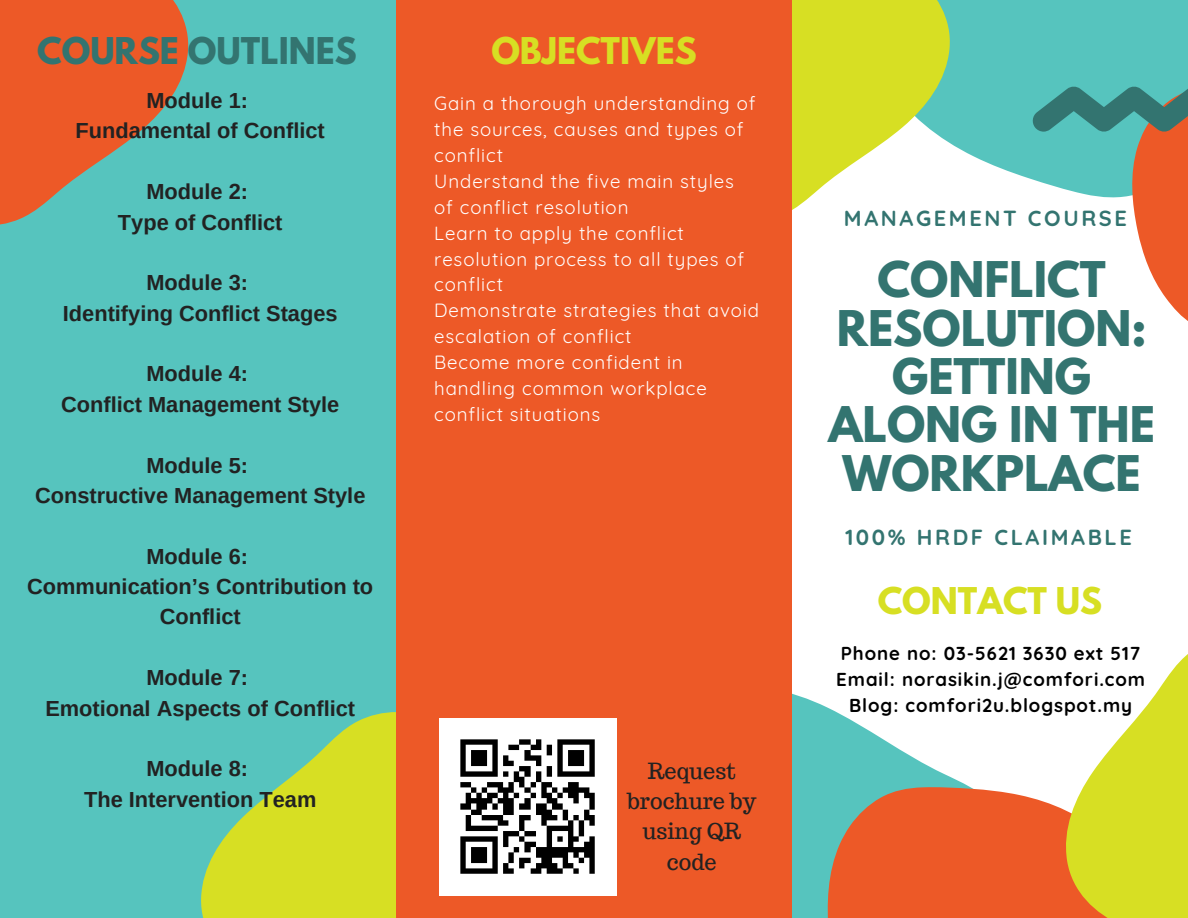
<style>
.page{position:relative;width:1188px;height:918px;background:#fff}
.page>*{position:absolute;margin:0;border:0;box-sizing:border-box;transform-origin:0 0}
.t1{font:700 43.65px/48.3px "League Spartan";color:#337470;text-align:center}
.t2{font:700 32.7px "League Spartan";color:#d7df23}
.t3{font:700 32.7px "League Spartan";color:#337470}
.t4{font:700 21.75px/30.3px "Arimo";color:#222;text-align:center}
.t5{font:700 21.75px "Quicksand";letter-spacing:.12em;color:#337470}
.t6{font:21.75px/30.3px "Trocchi";color:#222;text-align:center}
.t7{font:18.75px/25.8px "Quicksand";letter-spacing:.05em;color:#fff}
.t8{font:700 18.75px/25.8px "Quicksand";letter-spacing:.05em;color:#000;text-align:center}
</style>
<div class="page">
<div style="left:982px;top:0;width:206px;height:180px;background:#56c4be"></div>
<svg style="left:792px;top:0;width:190px;height:210px;fill:#d7df23"></svg>
<svg style="left:792px;top:693px;width:42px;height:18px"></svg>
<svg style="left:792px;top:711px;width:255px;height:207px"></svg>
<svg style="left:1047px;top:654px;width:141px;height:264px;fill:#d7df23"></svg>
<div style="left:0;top:0;width:397px;height:918px;background:#56c4be"></div>
<svg style="left:201px;top:712px;width:195px;height:206px;fill:#d7df23"></svg>
<div style="left:396px;top:0;width:396px;height:918px;background:#ed5927"></div>
<svg style="left:0;top:0;width:189px;height:225px;fill:#ed5927"></svg>
<svg style="left:1033px;top:43px;width:155px;height:278px"></svg>
<img style="left:440px;top:719px;width:176px;height:177px">
<h2 class="t3" style="left:37px;top:34px;width:321px">COURSE OUTLINES</h2>
<p class="t4" style="left:76px;top:85px;width:251px">Module 1:<br>Fundamental of Conflict</p>
<p class="t4" style="left:118px;top:176px;width:166px">Module 2:<br>Type of Conflict</p>
<p class="t4" style="left:63px;top:268px;width:276px">Module 3:<br>Identifying Conflict Stages</p>
<p class="t4" style="left:61px;top:359px;width:280px">Module 4:<br>Conflict Management Style</p>
<p class="t4" style="left:35px;top:450px;width:332px">Module 5:<br>Constructive Management Style</p>
<p class="t4" style="left:27px;top:541px;width:348px">Module 6:<br>Communication’s Contribution to<br>Conflict</p>
<p class="t4" style="left:45px;top:662px;width:311px">Module 7:<br>Emotional Aspects of Conflict</p>
<p class="t4" style="left:84px;top:754px;width:234px">Module 8:<br>The Intervention Team</p>
<h2 class="t2" style="left:491px;top:35px;width:207px">OBJECTIVES</h2>
<p class="t7" style="left:434px;top:90px;width:326px">Gain a thorough understanding of the sources, causes and types of conflict<br>Understand the five main styles<br>of conflict resolution<br>Learn to apply the conflict resolution process to all types of conflict<br>Demonstrate strategies that avoid escalation of conflict<br>Become more confident in handling common workplace conflict situations</p>
<p class="t6" style="left:627px;top:755px;width:130px">Request brochure by using QR code</p>
<p class="t5" style="left:844px;top:204px;width:285px">MANAGEMENT COURSE</p>
<h1 class="t1" style="left:828px;top:261px;width:328px">CONFLICT<br>RESOLUTION:<br>GETTING<br>ALONG IN THE<br>WORKPLACE</h1>
<p class="t5" style="left:845px;top:523px;width:288px">100% HRDF CLAIMABLE</p>
<h2 class="t2" style="left:878px;top:585px;width:226px">CONTACT US</h2>
<p class="t8" style="left:836px;top:640px;width:310px">Phone no: 03-5621 3630 ext 517<br>Email: norasikin.j@comfori.com<br>Blog: comfori2u.blogspot.my</p>
</div>
